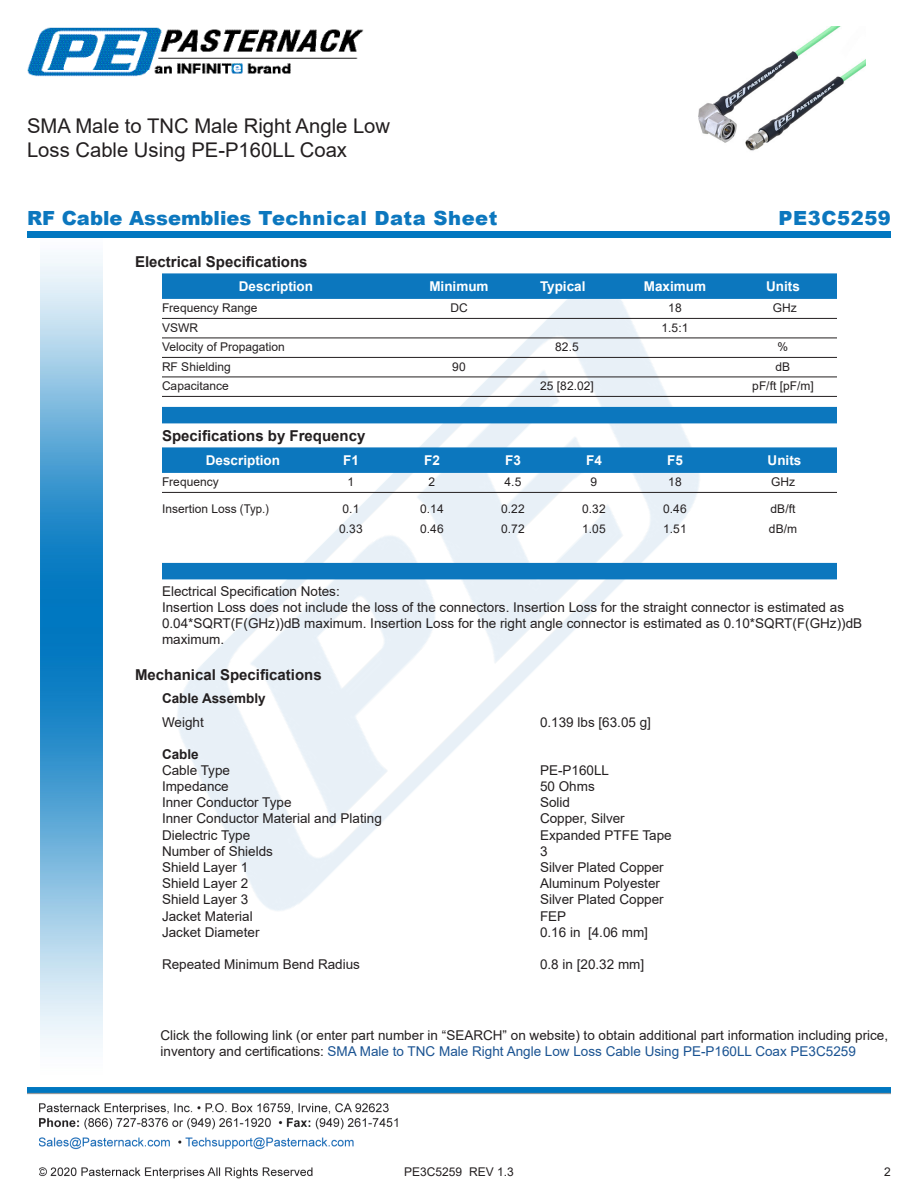
<style>
.page{position:relative;width:918px;height:1188px;background:#fff}
.page>*{position:absolute;margin:0;border:0;box-sizing:border-box;transform-origin:0 0}
.Web_Description_Para{font:20.25px/24.3px "Arial";color:#231f20}
.t1{font:900 19.5px "Arial";letter-spacing:.01em;color:#0c77be}
.t2{font:900 19.5px "Arial";letter-spacing:.03em;color:#0c77be}
.Head1{font:700 15px "Arial";color:#231f20}
.Table_Footer_Frequen{font:700 15px "Arial";color:#231f20}
.Specs_Para{font:13.5px/16.2px "Arial";color:#231f20}
.Description_and_PN_L{font:13.5px/16.2px "Arial";color:#231f20}
.Table-Header{font:700 13.5px "Arial";color:#fff}
.Table_Footer_Frequen-2{font:13.5px "Arial";color:#231f20}
.Table_Header_Frequen{font:700 13.5px "Arial";color:#fff}
.Head3{font:700 13.5px "Arial";color:#231f20}
.Table-Body{font:12px "Arial";color:#231f20}
.Table_Body_Frequency{font:12px "Arial";color:#231f20}
.s1{color:#1a5392}
</style>
<div class="page">
<img style="left:39px;top:1103px;width:359px;height:76px">
<img style="left:102px;top:255px;width:719px;height:715px">
<img style="left:27px;top:1088px;width:864px;height:7px">
<img style="left:40px;top:237px;width:62px;height:811px">
<div style="left:27px;top:231px;width:864px;height:6px;background:#0177c0"></div>
<img style="left:27px;top:27px;width:337px;height:50px">
<div style="left:162px;top:273px;width:675px;height:26px;background:#0c77be"></div>
<hr style="left:162px;top:318px;width:675px;height:1px;background:#231f20">
<hr style="left:162px;top:338px;width:675px;height:1px;background:#231f20">
<hr style="left:162px;top:357px;width:675px;height:1px;background:#231f20">
<hr style="left:162px;top:377px;width:675px;height:1px;background:#231f20">
<hr style="left:162px;top:396px;width:675px;height:1px;background:#231f20">
<div style="left:162px;top:407px;width:675px;height:16px;background:#0c77be"></div>
<div style="left:162px;top:447px;width:675px;height:26px;background:#0c77be"></div>
<hr style="left:162px;top:492px;width:675px;height:1px;background:#231f20">
<div style="left:162px;top:563px;width:675px;height:16px;background:#0c77be"></div>
<img style="left:698px;top:27px;width:168px;height:124px">
<h1 class="Web_Description_Para" style="left:27px;top:114px;width:365px">SMA Male to TNC Male Right Angle Low<br>Loss Cable Using PE-P160LL Coax</h1>
<p class="t1" style="left:27px;top:204px;width:472px">RF Cable Assemblies Technical Data Sheet</p>
<p class="t2" style="left:779px;top:204px;width:114px">PE3C5259</p>
<p class="Head1" style="left:135px;top:252px;width:174px">Electrical Specifications</p>
<p class="Table-Header" style="left:239px;top:276px;width:76px">Description</p>
<p class="Table-Header" style="left:429px;top:276px;width:61px">Minimum</p>
<p class="Table-Header" style="left:540px;top:276px;width:47px">Typical</p>
<p class="Table-Header" style="left:644px;top:276px;width:64px">Maximum</p>
<p class="Table-Header" style="left:766px;top:276px;width:35px">Units</p>
<p class="Table-Body" style="left:162px;top:300px;width:97px">Frequency Range</p>
<p class="Table-Body" style="left:450px;top:300px;width:19px">DC</p>
<p class="Table-Body" style="left:668px;top:300px;width:15px">18</p>
<p class="Table-Body" style="left:773px;top:300px;width:25px">GHz</p>
<p class="Table-Body" style="left:162px;top:319px;width:37px">VSWR</p>
<p class="Table-Body" style="left:662px;top:319px;width:28px">1.5:1</p>
<p class="Table-Body" style="left:162px;top:339px;width:124px">Velocity of Propagation</p>
<p class="Table-Body" style="left:555px;top:339px;width:25px">82.5</p>
<p class="Table-Body" style="left:778px;top:339px;width:12px">%</p>
<p class="Table-Body" style="left:162px;top:358px;width:70px">RF Shielding</p>
<p class="Table-Body" style="left:452px;top:358px;width:15px">90</p>
<p class="Table-Body" style="left:776px;top:358px;width:16px">dB</p>
<p class="Table-Body" style="left:162px;top:378px;width:68px">Capacitance</p>
<p class="Table-Body" style="left:540px;top:378px;width:55px">25 [82.02]</p>
<p class="Table-Body" style="left:752px;top:378px;width:63px">pF/ft [pF/m]</p>
<p class="Table_Footer_Frequen" style="left:162px;top:426px;width:205px">Specifications by Frequency</p>
<p class="Table_Header_Frequen" style="left:206px;top:450px;width:76px">Description</p>
<p class="Table_Header_Frequen" style="left:343px;top:450px;width:17px">F1</p>
<p class="Table_Header_Frequen" style="left:424px;top:450px;width:17px">F2</p>
<p class="Table_Header_Frequen" style="left:505px;top:450px;width:17px">F3</p>
<p class="Table_Header_Frequen" style="left:586px;top:450px;width:17px">F4</p>
<p class="Table_Header_Frequen" style="left:667px;top:450px;width:17px">F5</p>
<p class="Table_Header_Frequen" style="left:768px;top:450px;width:35px">Units</p>
<p class="Table_Body_Frequency" style="left:162px;top:474px;width:58px">Frequency</p>
<p class="Table_Body_Frequency" style="left:348px;top:474px;width:8px">1</p>
<p class="Table_Body_Frequency" style="left:429px;top:474px;width:8px">2</p>
<p class="Table_Body_Frequency" style="left:505px;top:474px;width:18px">4.5</p>
<p class="Table_Body_Frequency" style="left:591px;top:474px;width:8px">9</p>
<p class="Table_Body_Frequency" style="left:668px;top:474px;width:15px">18</p>
<p class="Table_Body_Frequency" style="left:771px;top:474px;width:25px">GHz</p>
<p class="Table_Body_Frequency" style="left:162px;top:501px;width:109px">Insertion Loss (Typ.)</p>
<p class="Table_Body_Frequency" style="left:343px;top:501px;width:18px">0.1</p>
<p class="Table_Body_Frequency" style="left:420px;top:501px;width:25px">0.14</p>
<p class="Table_Body_Frequency" style="left:501px;top:501px;width:25px">0.22</p>
<p class="Table_Body_Frequency" style="left:582px;top:501px;width:25px">0.32</p>
<p class="Table_Body_Frequency" style="left:663px;top:501px;width:25px">0.46</p>
<p class="Table_Body_Frequency" style="left:771px;top:501px;width:26px">dB/ft</p>
<p class="Table_Body_Frequency" style="left:339px;top:520px;width:25px">0.33</p>
<p class="Table_Body_Frequency" style="left:420px;top:520px;width:25px">0.46</p>
<p class="Table_Body_Frequency" style="left:501px;top:520px;width:25px">0.72</p>
<p class="Table_Body_Frequency" style="left:582px;top:520px;width:25px">1.05</p>
<p class="Table_Body_Frequency" style="left:663px;top:520px;width:25px">1.51</p>
<p class="Table_Body_Frequency" style="left:769px;top:520px;width:30px">dB/m</p>
<p class="Table_Footer_Frequen-2" style="left:162px;top:582px;width:179px">Electrical Specification Notes:</p>
<p class="Specs_Para" style="left:162px;top:599px;width:702px">Insertion Loss does not include the loss of the connectors. Insertion Loss for the straight connector is estimated as<br>0.04*SQRT(F(GHz))dB maximum. Insertion Loss for the right angle connector is estimated as 0.10*SQRT(F(GHz))dB maximum.</p>
<p class="Head1" style="left:135px;top:664px;width:188px">Mechanical Specifications</p>
<p class="Head3" style="left:162px;top:689px;width:105px">Cable Assembly</p>
<p class="Specs_Para" style="left:162px;top:715px;width:43px">Weight</p>
<p class="Specs_Para" style="left:540px;top:715px;width:113px">0.139 lbs [63.05 g]</p>
<p class="Head3" style="left:162px;top:744px;width:38px">Cable</p>
<p class="Specs_Para" style="left:162px;top:762px;width:70px">Cable Type</p>
<p class="Specs_Para" style="left:540px;top:762px;width:71px">PE-P160LL</p>
<p class="Specs_Para" style="left:162px;top:778px;width:68px">Impedance</p>
<p class="Specs_Para" style="left:540px;top:778px;width:56px">50 Ohms</p>
<p class="Specs_Para" style="left:162px;top:794px;width:131px">Inner Conductor Type</p>
<p class="Specs_Para" style="left:540px;top:794px;width:32px">Solid</p>
<p class="Specs_Para" style="left:162px;top:811px;width:221px">Inner Conductor Material and Plating</p>
<p class="Specs_Para" style="left:540px;top:811px;width:86px">Copper, Silver</p>
<p class="Specs_Para" style="left:162px;top:827px;width:90px">Dielectric Type</p>
<p class="Specs_Para" style="left:540px;top:827px;width:133px">Expanded PTFE Tape</p>
<p class="Specs_Para" style="left:162px;top:843px;width:113px">Number of Shields</p>
<p class="Specs_Para" style="left:540px;top:843px;width:9px">3</p>
<p class="Specs_Para" style="left:162px;top:859px;width:88px">Shield Layer 1</p>
<p class="Specs_Para" style="left:540px;top:859px;width:125px">Silver Plated Copper</p>
<p class="Specs_Para" style="left:162px;top:875px;width:88px">Shield Layer 2</p>
<p class="Specs_Para" style="left:540px;top:875px;width:122px">Aluminum Polyester</p>
<p class="Specs_Para" style="left:162px;top:892px;width:88px">Shield Layer 3</p>
<p class="Specs_Para" style="left:540px;top:892px;width:125px">Silver Plated Copper</p>
<p class="Specs_Para" style="left:162px;top:908px;width:92px">Jacket Material</p>
<p class="Specs_Para" style="left:540px;top:908px;width:28px">FEP</p>
<p class="Specs_Para" style="left:162px;top:924px;width:99px">Jacket Diameter</p>
<p class="Specs_Para" style="left:540px;top:924px;width:110px">0.16 in [4.06 mm]</p>
<p class="Specs_Para" style="left:162px;top:956px;width:200px">Repeated Minimum Bend Radius</p>
<p class="Specs_Para" style="left:540px;top:956px;width:106px">0.8 in [20.32 mm]</p>
<p class="Description_and_PN_L" style="left:160px;top:1027px;width:729px">Click the following link (or enter part number in “SEARCH” on website) to obtain additional part information including price, inventory and certifications: <span class="s1">SMA Male to TNC Male Right Angle Low Loss Cable Using PE-P160LL Coax PE3C5259</span></p>
<p class="Table-Body" style="left:404px;top:1163px;width:111px">PE3C5259 REV 1.3</p>
<p class="Table-Body" style="left:884px;top:1164px;width:8px">2</p>
</div>
